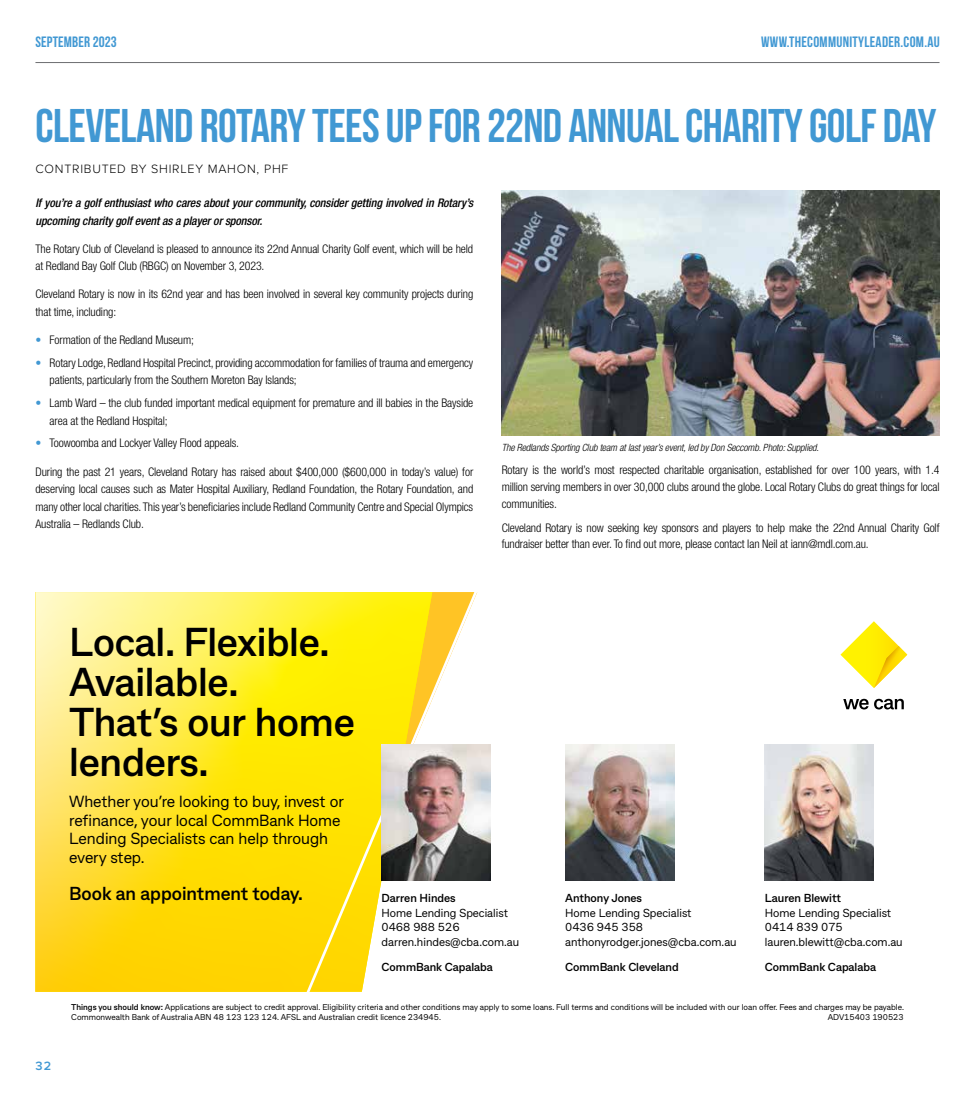
<style>
.page{position:relative;width:975px;height:1099px;background:#fff}
.page>*{position:absolute;margin:0;border:0;box-sizing:border-box;transform-origin:0 0}
.t1{font:47.25px "Bebas Neue";letter-spacing:-.01em;color:#4198d3}
.t2{font:700 40px/40px "CBA Beacon Sans";letter-spacing:-.005em;color:#000}
.t3{font:700 18.62px "CBA Beacon Sans";color:#000}
.t4{font:16px/18.6px "CBA Beacon Sans";color:#000}
.t5{font:15px "Bebas Neue";letter-spacing:.02em;color:#4198d3}
.t6{font:300 12.5px "Proxima Nova";letter-spacing:.06em;color:#000}
.t7{font:600 12.5px "Proxima Nova";color:#4198d3}
.t8{font:300 condensed 11.88px/17.5px "Helvetica Neue LT Pro";letter-spacing:-.01em;color:#000}
.t9{font:italic 500 condensed 11.88px/17.5px "Helvetica Neue LT Pro";letter-spacing:-.01em;color:#000}
.t10{font:11.5px/14.1px "CBA Beacon Sans";color:#000}
.t11{font:700 11.5px "CBA Beacon Sans";color:#000}
.t12{font:italic 300 condensed 10px "Helvetica Neue LT Pro";letter-spacing:-.01em;color:#000}
.t13{font:8.38px/10.2px "CBA Beacon Sans";color:#000}
.s1{color:#4198d3}
.s2{font-weight:700}
</style>
<div class="page">
<hr style="left:35px;top:62px;width:904px;height:1px;background:#6d6e71">
<svg style="left:35px;top:592px;width:456px;height:399px;background:#fee744"></svg>
<svg style="left:843px;top:698px;width:25px;height:11px"></svg>
<svg style="left:874px;top:698px;width:29px;height:11px"></svg>
<svg style="left:840px;top:621px;width:67px;height:67px"></svg>
<img style="left:381px;top:744px;width:109px;height:136px">
<img style="left:764px;top:744px;width:109px;height:136px">
<img style="left:565px;top:744px;width:109px;height:136px">
<img style="left:501px;top:191px;width:438px;height:244px">
<p class="t5" style="left:35px;top:33px;width:83px">SEPTEMBER 2023</p>
<p class="t5" style="left:761px;top:33px;width:180px">WWW.THECOMMUNITYLEADER.COM.AU</p>
<h1 class="t1" style="left:35px;top:99px;width:902px">CLEVELAND ROTARY TEES UP FOR 22ND ANNUAL CHARITY GOLF DAY</h1>
<p class="t6" style="left:35px;top:159px;width:254px">CONTRIBUTED BY SHIRLEY MAHON, PHF</p>
<p class="t9" style="left:35px;top:194px;width:439px">If you’re a golf enthusiast who cares about your community, consider getting involved in Rotary’s upcoming charity golf event as a player or sponsor.</p>
<p class="t8" style="left:35px;top:239px;width:439px">The Rotary Club of Cleveland is pleased to announce its 22nd Annual Charity Golf event, which will be held at Redland Bay Golf Club (RBGC) on November 3, 2023.</p>
<p class="t8" style="left:35px;top:285px;width:439px">Cleveland Rotary is now in its 62nd year and has been involved in several key community projects during that time, including:</p>
<p class="t8" style="left:35px;top:331px;width:160px"><span class="s1">•</span> Formation of the Redland Museum;</p>
<p class="t8" style="left:50px;top:354px;width:425px;text-indent:-14px"><span class="s1">•</span> Rotary Lodge, Redland Hospital Precinct, providing accommodation for families of trauma and emergency patients, particularly from the Southern Moreton Bay Islands;</p>
<p class="t8" style="left:50px;top:394px;width:425px;text-indent:-14px"><span class="s1">•</span> Lamb Ward – the club funded important medical equipment for premature and ill babies in the Bayside area at the Redland Hospital;</p>
<p class="t8" style="left:35px;top:434px;width:205px"><span class="s1">•</span> Toowoomba and Lockyer Valley Flood appeals.</p>
<p class="t8" style="left:35px;top:462px;width:439px;text-align:justify">During the past 21 years, Cleveland Rotary has raised about $400,000 ($600,000 in today’s value) for deserving local causes such as Mater Hospital Auxiliary, Redland Foundation, the Rotary Foundation, and many other local charities. This year’s beneficiaries include Redland Community Centre and Special Olympics Australia – Redlands Club.</p>
<p class="t12" style="left:501px;top:442px;width:319px">The Redlands Sporting Club team at last year’s event, led by Don Seccomb. Photo: Supplied.</p>
<p class="t8" style="left:501px;top:461px;width:439px;line-height:16.9px;text-align:justify">Rotary is the world’s most respected charitable organisation, established for over 100 years, with 1.4 million serving members in over 30,000 clubs around the globe. Local Rotary Clubs do great things for local communities.</p>
<p class="t8" style="left:501px;top:519px;width:439px;line-height:16.9px">Cleveland Rotary is now seeking key sponsors and players to help make the 22nd Annual Charity Golf fundraiser better than ever. To find out more, please contact Ian Neil at iann@mdl.com.au.</p>
<h2 class="t2" style="left:69px;top:620px;width:287px">Local. Flexible.<br>Available.<br>That’s our home lenders.</h2>
<h3 class="t4" style="left:69px;top:791px;width:276px">Whether you’re looking to buy, invest or refinance, your local CommBank Home<br>Lending Specialists can help through every step.</h3>
<h3 class="t3" style="left:69px;top:880px;width:235px">Book an appointment today.</h3>
<p class="t11" style="left:381px;top:890px;width:76px">Darren Hindes</p>
<p class="t10" style="left:381px;top:905px;width:139px">Home Lending Specialist<br>0468 988 526 darren.hindes@cba.com.au</p>
<p class="t11" style="left:381px;top:958px;width:113px">CommBank Capalaba</p>
<p class="t11" style="left:565px;top:890px;width:78px">Anthony Jones</p>
<p class="t10" style="left:565px;top:905px;width:173px">Home Lending Specialist<br>0436 945 358 anthonyrodger.jones@cba.com.au</p>
<p class="t11" style="left:565px;top:958px;width:115px">CommBank Cleveland</p>
<p class="t11" style="left:764px;top:890px;width:78px">Lauren Blewitt</p>
<p class="t10" style="left:764px;top:905px;width:139px">Home Lending Specialist<br>0414 839 075 lauren.blewitt@cba.com.au</p>
<p class="t11" style="left:764px;top:958px;width:113px">CommBank Capalaba</p>
<p class="t7" style="left:35px;top:1056px;width:17px">32</p>
<p class="t13" style="left:71px;top:1001px;width:834px"><span class="s2">Things you should know:</span> Applications are subject to credit approval. Eligibility criteria and other conditions may apply to some loans. Full terms and conditions will be included with our loan offer. Fees and charges may be payable.<br>Commonwealth Bank of Australia ABN 48 123 123 124. AFSL and Australian credit licence 234945.</p>
<p class="t13" style="left:827px;top:1011px;width:77px">ADV15403 190523</p>
</div>
